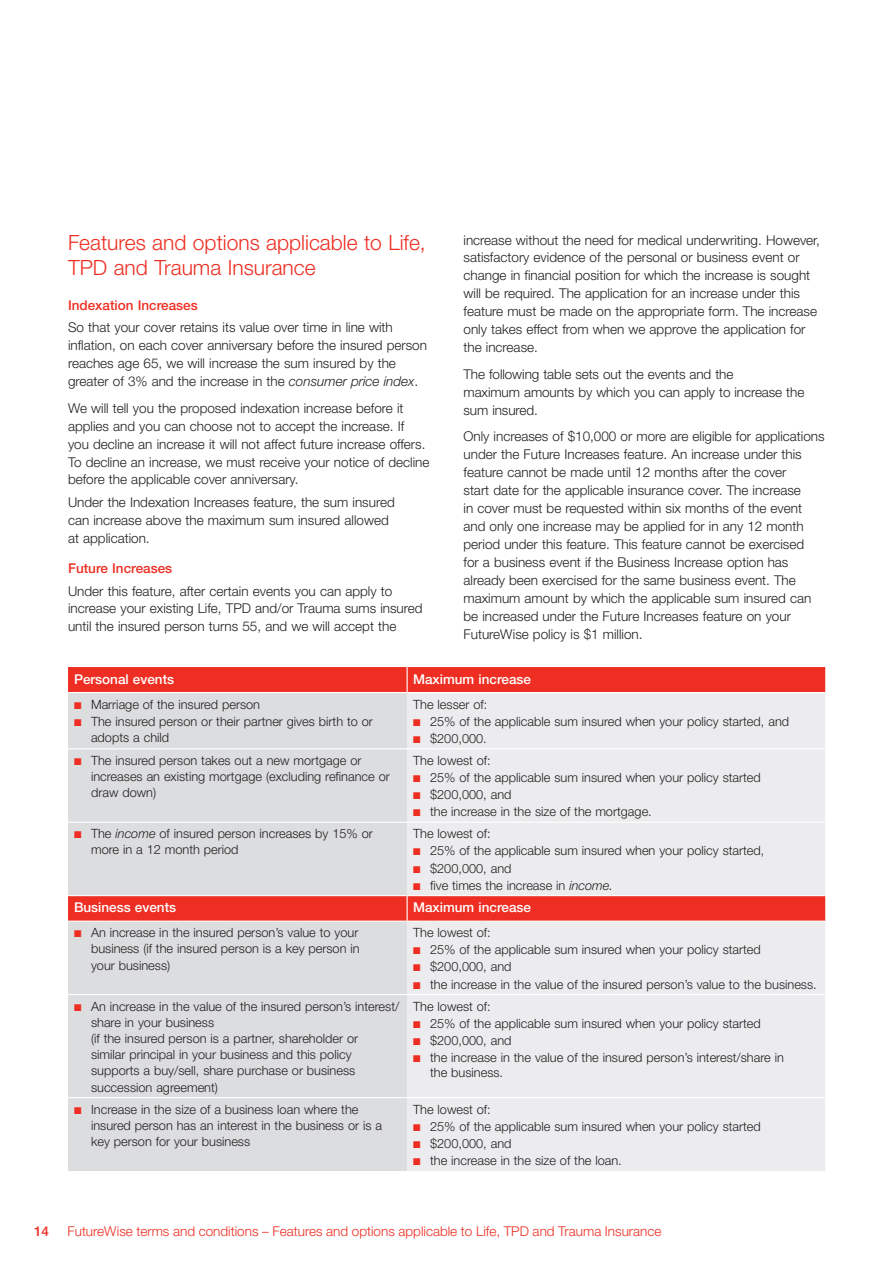
<style>
.page{position:relative;width:893px;height:1263px;background:#fff}
.page>*{position:absolute;margin:0;border:0;box-sizing:border-box;transform-origin:0 0}
.t1{font:300 21px/24.8px "Helvetica Neue";color:#ee2e22}
.t2{font:300 13.5px/18px "Helvetica Neue";color:#231f20}
.t3{font:300 13.5px "Helvetica Neue";color:#ee2e22}
.t4{font:500 13.5px "Helvetica Neue";color:#fff}
.t5{font:500 13.5px "Helvetica Neue";color:#ee2e22}
.t6{font:300 12.75px/16.2px "Helvetica Neue";color:#231f20}
.s1{font-style:italic}
.s2{color:#ee2e22}
</style>
<div class="page">
<div style="left:68px;top:693px;width:339px;height:478px;background:#dcdddf"></div>
<div style="left:407px;top:693px;width:418px;height:478px;background:#ececee"></div>
<div style="left:68px;top:667px;width:757px;height:26px;background:#ee2e22"></div>
<hr style="left:68px;top:692px;width:339px;height:1px;background:#fff">
<hr style="left:408px;top:692px;width:417px;height:1px;background:#fff">
<hr style="left:68px;top:748px;width:339px;height:1px;background:#fff">
<hr style="left:407px;top:748px;width:418px;height:1px;background:#fff">
<hr style="left:68px;top:822px;width:339px;height:1px;background:#fff">
<hr style="left:407px;top:822px;width:418px;height:1px;background:#fff">
<svg style="left:68px;top:895px;width:757px;height:27px;background:#ee382c"></svg>
<hr style="left:68px;top:920px;width:339px;height:2px;background:#fff">
<hr style="left:408px;top:920px;width:417px;height:2px;background:#fff">
<hr style="left:68px;top:994px;width:339px;height:1px;background:#fff">
<hr style="left:407px;top:994px;width:418px;height:1px;background:#fff">
<hr style="left:68px;top:1097px;width:339px;height:1px;background:#fff">
<hr style="left:407px;top:1097px;width:418px;height:1px;background:#fff">
<p class="t2" style="left:463px;top:230px;width:358px">increase without the need for medical underwriting. However, satisfactory evidence of the personal or business event or change in financial position for which the increase is sought will be required. The application for an increase under this feature must be made on the appropriate form. The increase only takes effect from when we approve the application for the increase.</p>
<p class="t2" style="left:463px;top:365px;width:342px">The following table sets out the events and the<br>maximum amounts by which you can apply to increase the sum insured.</p>
<p class="t2" style="left:463px;top:427px;width:363px">Only increases of $10,000 or more are eligible for applications under the Future Increases feature. An increase under this feature cannot be made until 12 months after the cover<br>start date for the applicable insurance cover. The increase<br>in cover must be requested within six months of the event and only one increase may be applied for in any 12 month period under this feature. This feature cannot be exercised<br>for a business event if the Business Increase option has already been exercised for the same business event. The maximum amount by which the applicable sum insured can be increased under the Future Increases feature on your FutureWise policy is $1 million.</p>
<h1 class="t1" style="left:68px;top:230px;width:359px">Features and options applicable to Life,<br>TPD and Trauma Insurance</h1>
<p class="t5" style="left:68px;top:297px;width:131px">Indexation Increases</p>
<p class="t2" style="left:68px;top:318px;width:360px">So that your cover retains its value over time in line with inflation, on each cover anniversary before the insured person reaches age 65, we will increase the sum insured by the greater of 3% and the increase in the <span class="s1">consumer price index</span>.</p>
<p class="t2" style="left:68px;top:398px;width:363px">We will tell you the proposed indexation increase before it applies and you can choose not to accept the increase. If<br>you decline an increase it will not affect future increase offers.<br>To decline an increase, we must receive your notice of decline before the applicable cover anniversary.</p>
<p class="t2" style="left:68px;top:493px;width:328px">Under the Indexation Increases feature, the sum insured can increase above the maximum sum insured allowed at application.</p>
<p class="t5" style="left:68px;top:560px;width:106px">Future Increases</p>
<p class="t2" style="left:68px;top:581px;width:356px">Under this feature, after certain events you can apply to increase your existing Life, TPD and/or Trauma sums insured until the insured person turns 55, and we will accept the</p>
<p class="t4" style="left:74px;top:671px;width:102px">Personal events</p>
<p class="t4" style="left:413px;top:671px;width:119px">Maximum increase</p>
<p class="t6" style="left:74px;top:696px;width:188px"><span class="s2">■</span> Marriage of the insured person</p>
<p class="t6" style="left:91px;top:713px;width:283px;text-indent:-17px"><span class="s2">■</span> The insured person or their partner gives birth to or adopts a child</p>
<p class="t6" style="left:413px;top:696px;width:76px">The lesser of:</p>
<p class="t6" style="left:413px;top:713px;width:378px"><span class="s2">■</span> 25% of the applicable sum insured when your policy started, and</p>
<p class="t6" style="left:413px;top:730px;width:75px"><span class="s2">■</span> $200,000.</p>
<p class="t6" style="left:91px;top:752px;width:300px;text-indent:-17px"><span class="s2">■</span> The insured person takes out a new mortgage or increases an existing mortgage (excluding refinance or draw down)</p>
<p class="t6" style="left:413px;top:752px;width:79px">The lowest of:</p>
<p class="t6" style="left:413px;top:769px;width:349px"><span class="s2">■</span> 25% of the applicable sum insured when your policy started</p>
<p class="t6" style="left:413px;top:786px;width:100px"><span class="s2">■</span> $200,000, and</p>
<p class="t6" style="left:413px;top:803px;width:240px"><span class="s2">■</span> the increase in the size of the mortgage.</p>
<p class="t6" style="left:91px;top:825px;width:283px;text-indent:-17px"><span class="s2">■</span> The <span class="s1">income</span> of insured person increases by 15% or more in a 12 month period</p>
<p class="t6" style="left:413px;top:825px;width:79px">The lowest of:</p>
<p class="t6" style="left:413px;top:842px;width:353px"><span class="s2">■</span> 25% of the applicable sum insured when your policy started,</p>
<p class="t6" style="left:413px;top:860px;width:100px"><span class="s2">■</span> $200,000, and</p>
<p class="t6" style="left:413px;top:877px;width:201px"><span class="s2">■</span> five times the increase in <span class="s1">income.</span></p>
<p class="t4" style="left:74px;top:899px;width:104px">Business events</p>
<p class="t4" style="left:413px;top:899px;width:119px">Maximum increase</p>
<p class="t6" style="left:91px;top:924px;width:270px;text-align:justify;text-indent:-17px"><span class="s2">■</span> An increase in the insured person’s value to your business (if the insured person is a key person in your business)</p>
<p class="t6" style="left:413px;top:924px;width:79px">The lowest of:</p>
<p class="t6" style="left:413px;top:941px;width:349px"><span class="s2">■</span> 25% of the applicable sum insured when your policy started</p>
<p class="t6" style="left:413px;top:958px;width:100px"><span class="s2">■</span> $200,000, and</p>
<p class="t6" style="left:413px;top:976px;width:405px"><span class="s2">■</span> the increase in the value of the insured person’s value to the business.</p>
<p class="t6" style="left:91px;top:998px;width:310px;text-indent:-17px"><span class="s2">■</span> An increase in the value of the insured person’s interest/ share in your business<br>(if the insured person is a partner, shareholder or<br>similar principal in your business and this policy supports a buy/sell, share purchase or business succession agreement)</p>
<p class="t6" style="left:413px;top:998px;width:79px">The lowest of:</p>
<p class="t6" style="left:413px;top:1015px;width:349px"><span class="s2">■</span> 25% of the applicable sum insured when your policy started</p>
<p class="t6" style="left:413px;top:1032px;width:100px"><span class="s2">■</span> $200,000, and</p>
<p class="t6" style="left:430px;top:1050px;width:355px;line-height:15px;text-indent:-17px"><span class="s2">■</span> the increase in the value of the insured person’s interest/share in the business.</p>
<p class="t6" style="left:91px;top:1101px;width:292px;text-indent:-17px"><span class="s2">■</span> Increase in the size of a business loan where the insured person has an interest in the business or is a key person for your business</p>
<p class="t6" style="left:413px;top:1101px;width:79px">The lowest of:</p>
<p class="t6" style="left:413px;top:1118px;width:349px"><span class="s2">■</span> 25% of the applicable sum insured when your policy started</p>
<p class="t6" style="left:413px;top:1135px;width:100px"><span class="s2">■</span> $200,000, and</p>
<p class="t6" style="left:413px;top:1152px;width:210px"><span class="s2">■</span> the increase in the size of the loan.</p>
<p class="t5" style="left:34px;top:1223px;width:17px">14</p>
<p class="t3" style="left:67px;top:1223px;width:595px">FutureWise terms and conditions – Features and options applicable to Life, TPD and Trauma Insurance</p>
</div>
